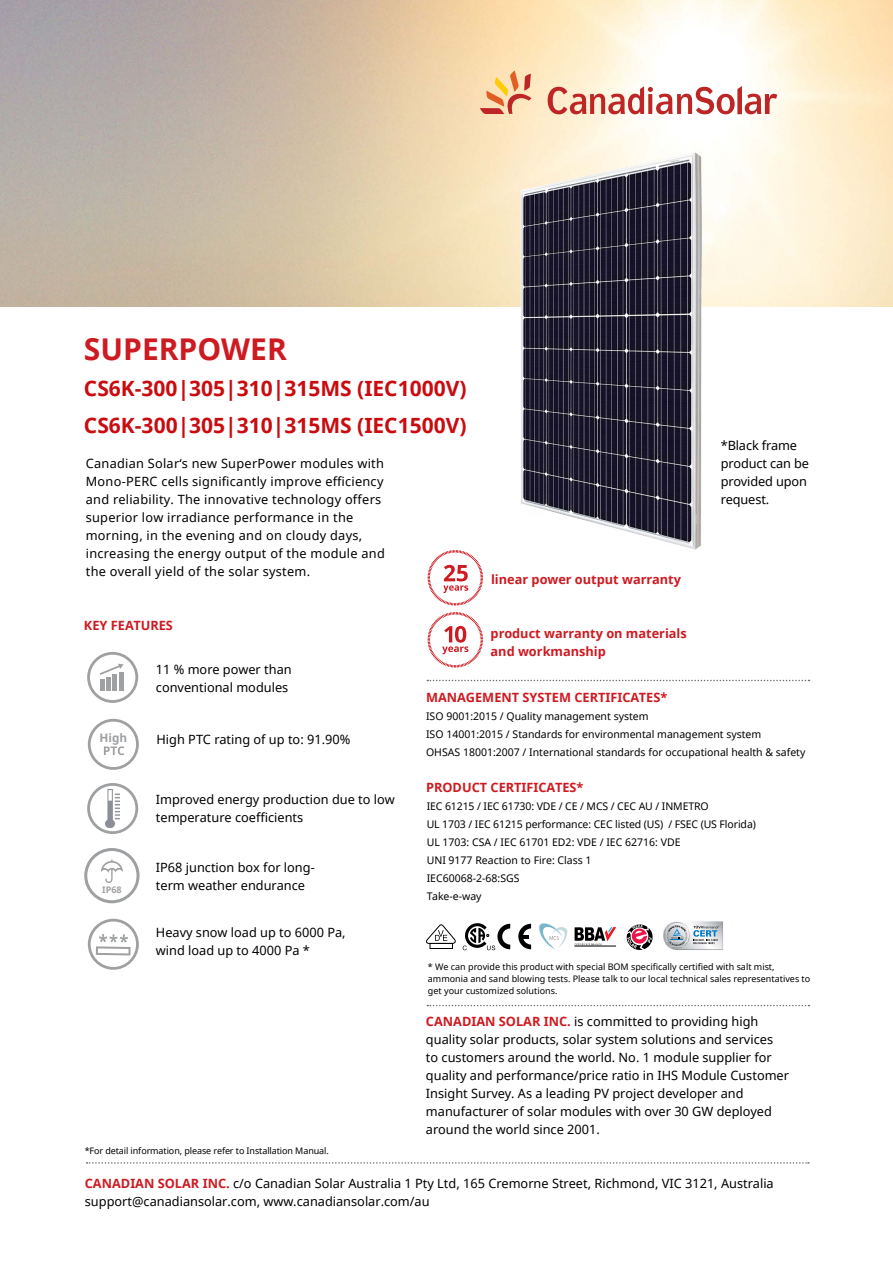
<style>
.page{position:relative;width:893px;height:1263px;background:#fff}
.page>*{position:absolute;margin:0;border:0;box-sizing:border-box;transform-origin:0 0}
.t1{font:700 30px "Noto Sans";color:#ce1a21}
.t2{font:700 21px "Noto Sans";color:#ca0b0f}
.t3{font:12.75px/18px "Noto Sans";color:#000}
.t4{font:12.75px/18px "Noto Sans";letter-spacing:.02em;color:#000}
.t5{font:700 12.75px/18px "Noto Sans";color:#ce1a21}
.t6{font:700 11.7px "Noto Sans";color:#9ea0a2}
.t7{font:10.5px/18px "Noto Sans";color:#000}
.t8{font:9px/12px "Noto Sans";color:#000}
.t9{font:700 9px "Noto Sans";color:#9ea0a2}
.s1{font-weight:700;color:#ce1a21}
</style>
<div class="page">
<img style="left:469px;top:108px;width:283px;height:442px">
<svg style="left:87px;top:1162px;width:722px;height:2px"></svg>
<svg style="left:87px;top:783px;width:51px;height:51px"></svg>
<svg style="left:88px;top:918px;width:51px;height:52px"></svg>
<svg style="left:87px;top:652px;width:51px;height:51px"></svg>
<img style="left:106px;top:789px;width:13px;height:39px">
<svg style="left:88px;top:719px;width:51px;height:51px"></svg>
<svg style="left:84px;top:848px;width:56px;height:55px"></svg>
<svg style="left:427px;top:1005px;width:382px;height:1px"></svg>
<svg style="left:427px;top:680px;width:382px;height:1px"></svg>
<svg style="left:428px;top:612px;width:55px;height:55px"></svg>
<svg style="left:428px;top:550px;width:55px;height:55px"></svg>
<svg style="left:539px;top:923px;width:29px;height:26px"></svg>
<hr style="left:574px;top:946px;width:42px;height:1px;background:#000">
<svg style="left:575px;top:927px;width:41px;height:18px"></svg>
<svg style="left:627px;top:924px;width:26px;height:26px"></svg>
<img style="left:663px;top:921px;width:60px;height:29px">
<svg style="left:693px;top:925px;width:27px;height:19px"></svg>
<img style="left:666px;top:925px;width:22px;height:17px">
<img style="left:666px;top:925px;width:1px;height:16px">
<svg style="left:667px;top:925px;width:20px;height:21px"></svg>
<svg style="left:518px;top:924px;width:13px;height:25px"></svg>
<svg style="left:426px;top:924px;width:30px;height:25px"></svg>
<svg style="left:463px;top:923px;width:47px;height:27px"></svg>
<svg style="left:480px;top:71px;width:51px;height:43px;background:#efb78a"></svg>
<svg style="left:548px;top:86px;width:229px;height:28px"></svg>
<h1 class="t1" style="left:84px;top:328px;width:204px">SUPERPOWER</h1>
<h2 class="t2" style="left:84px;top:374px;width:384px">CS6K-300|305|310|315MS (IEC1000V)</h2>
<h2 class="t2" style="left:84px;top:411px;width:384px">CS6K-300|305|310|315MS (IEC1500V)</h2>
<p class="t4" style="left:86px;top:454px;width:301px">Canadian Solar‘s new SuperPower modules with Mono-PERC cells significantly improve efficiency and reliability. The innovative technology offers superior low irradiance performance in the morning, in the evening and on cloudy days, increasing the energy output of the module and the overall yield of the solar system.</p>
<p class="t5" style="left:491px;top:570px;width:191px">linear power output warranty</p>
<p class="t5" style="left:84px;top:616px;width:90px">KEY FEATURES</p>
<p class="t3" style="left:156px;top:660px;width:137px">11 % more power than conventional modules</p>
<p class="t5" style="left:491px;top:624px;width:198px">product warranty on materials and workmanship</p>
<p class="t5" style="left:426px;top:688px;width:59px">Manageme</p>
<p class="t5" style="left:501px;top:688px;width:38px">nt System</p>
<p class="t5" style="left:574px;top:688px;width:57px">Certificates</p>
<p class="t5" style="left:660px;top:688px;width:8px">*</p>
<p class="t3" style="left:721px;top:436px;width:90px">*Black frame product can be provided upon request.</p>
<p class="t6" style="left:100px;top:729px;width:29px">High</p>
<p class="t3" style="left:157px;top:730px;width:195px">High PTC rating of up to: 91.90%</p>
<p class="t9" style="left:102px;top:883px;width:21px">IP68</p>
<p class="t3" style="left:156px;top:790px;width:240px">Improved energy production due to low temperature coefficients</p>
<p class="t3" style="left:156px;top:858px;width:160px">IP68 junction box for long&shy;term weather endurance</p>
<p class="t3" style="left:156px;top:923px;width:191px">Heavy snow load up to 6000 Pa, wind load up to 4000 Pa *</p>
<p class="t8" style="left:85px;top:1144px;width:246px">*For detail information, please refer to Installation Manual.</p>
<p class="t7" style="left:426px;top:707px;width:381px">ISO 9001:2015 / Quality management system<br>ISO 14001:2015 / Standards for environmental management system<br>OHSAS 18001:2007 / International standards for occupational health &amp; safety</p>
<p class="t5" style="left:426px;top:778px;width:45px">Product</p>
<p class="t5" style="left:491px;top:778px;width:94px">CERTIFICATEs*</p>
<p class="t7" style="left:427px;top:797px;width:331px">IEC 61215 / IEC 61730: VDE / CE / MCS / CEC AU / INMETRO<br>UL 1703 / IEC 61215 performance: CEC listed (US) / FSEC (US Florida)<br>UL 1703: CSA / IEC 61701 ED2: VDE / IEC 62716: VDE<br>UNI 9177 Reaction to Fire: Class 1<br>IEC60068-2-68:SGS<br>Take-e-way</p>
<p class="t8" style="left:428px;top:960px;width:384px">* We can provide this product with special BOM specifically certified with salt mist, ammonia and sand blowing tests. Please talk to our local technical sales representatives to get your customized solutions.</p>
<p class="t3" style="left:426px;top:1012px;width:365px"><span class="s1">CANADIAN SOLAR IN C.</span> is committed to providing high quality solar products, solar system solutions and services<br>to customers around the world. No. 1 module supplier for quality and performance/price ratio in IHS Module Customer Insight Survey. As a leading PV project developer and manufacturer of solar modules with over 30 GW deployed around the world since 2001.</p>
<p class="t3" style="left:85px;top:1174px;width:690px"><span class="s1">Canadian So lar Inc.</span> c/o Canadian Solar Australia 1 Pty Ltd, 165 Cremorne Street, Richmond, VIC 3121, Australia support@canadiansolar.com, www.canadiansolar.com/au</p>
</div>
